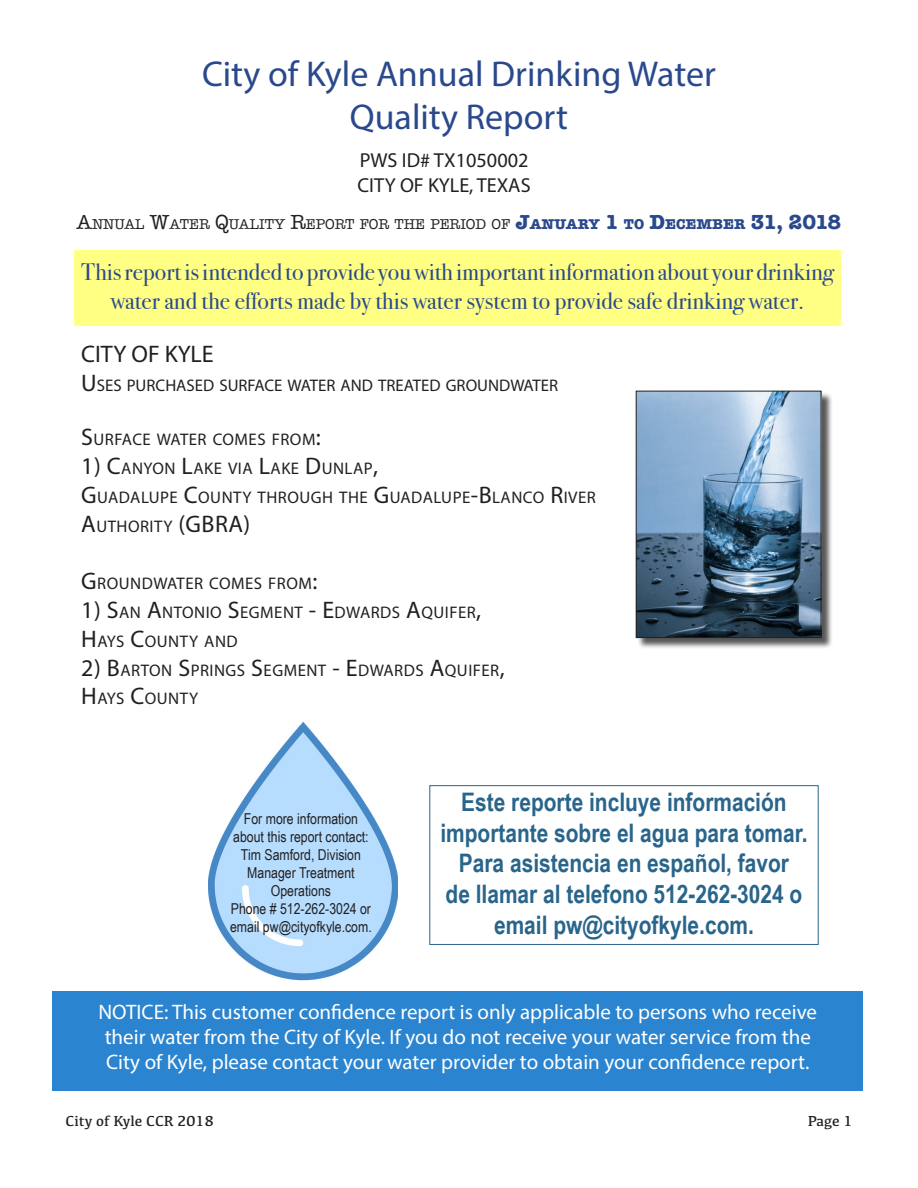
<style>
.page{position:relative;width:918px;height:1188px;background:#fff}
.page>*{position:absolute;margin:0;border:0;box-sizing:border-box;transform-origin:0 0}
.t1{font:36px "Myriad Pro";color:#2a498c}
.t2{font:700 25.5px/30.6px "Arial Narrow";color:#29658b;text-align:center}
.t3{font:24px/28.8px "Bodoni Svty Two OSITCTT";color:#2a498c;text-align:center}
.t4{font:24px "Myriad Pro";color:#231f20}
.t5{font:21px/25.2px "Myriad Pro";color:#fff}
.t6{font:20.25px "Myriad Pro";color:#231f20}
.t7{font:16.8px/28.8px "Myriad Pro";letter-spacing:.03em;color:#231f20}
.t8{font:16.8px "Myriad Pro";color:#231f20}
.t9{font:15px/18px "Arial Narrow";color:#231f20;text-align:center}
.t10{font:15px "Kefa";color:#231f20}
.t11{font:14.7px "American Typewriter";color:#231f20}
.s1{font-size:21px}
.s2{font-weight:700;font-size:21px;color:#2a498c}
.s3{font-weight:700;color:#2a498c}
.s4{font-size:24px}
</style>
<div class="page">
<div style="left:53px;top:992px;width:810px;height:99px;background:#2682ce"></div>
<div style="left:430px;top:785px;width:388px;height:160px;border:1px solid #29658b"></div>
<div style="left:637px;top:392px;width:196px;height:257px;background:#231f20;opacity:.75"></div>
<img style="left:638px;top:393px;width:181px;height:243px">
<div style="left:636px;top:391px;width:185px;height:247px;border:1px solid #231f20"></div>
<img style="left:208px;top:722px;width:189px;height:259px">
<div style="left:75px;top:251px;width:766px;height:75px;background:#ffff84"></div>
<p class="t1" style="left:202px;top:51px;width:515px">City of Kyle Annual Drinking Water</p>
<p class="t1" style="left:350px;top:95px;width:220px">Quality Report</p>
<p class="t6" style="left:360px;top:148px;width:13px">PWS</p>
<p class="t6" style="left:402px;top:148px;width:128px">ID# TX1050002</p>
<p class="t6" style="left:358px;top:172px;width:163px">CITY OF KYLE, TEXAS</p>
<p class="t11" style="left:76px;top:213px;width:767px"><span class="s1">A</span>NNUAL <span class="s1">W</span>ATER <span class="s1">Q</span>UALITY <span class="s1">R</span>EPORT FOR THE PERIOD OF <span class="s2">J</span><span class="s3">ANUARY</span> <span class="s2">1</span> <span class="s3">TO</span> <span class="s2">D</span><span class="s3">ECEMBER</span> <span class="s2">31, 2018</span></p>
<p class="t3" style="left:81px;top:258px;width:754px">This report is intended to provide you with important information about your drinking water and the efforts made by this water system to provide safe drinking water.</p>
<p class="t4" style="left:81px;top:340px;width:134px">CITY OF KYLE</p>
<p class="t8" style="left:81px;top:375px;width:478px"><span class="s4">U</span>SES PURCHASED SURFACE WATER AND TREATED GROU NDWATER</p>
<p class="t7" style="left:81px;top:425px;width:241px"><span class="s4">S</span>URFACE WATER COMES FROM<span class="s4">:</span></p>
<p class="t7" style="left:81px;top:454px;width:516px"><span class="s4">1) C</span>ANYON <span class="s4">L</span>AKE VIA <span class="s4">L</span>AKE <span class="s4">D</span>UNLAP<span class="s4">,<br>G</span>UADALU PE <span class="s4">C</span>OU NTY THROUGH THE <span class="s4">G</span>UADALU PE<span class="s4">-B</span>LANCO <span class="s4">R</span>IVER<br><span class="s4">A</span>UTHORITY <span class="s4">(GBRA)</span></p>
<p class="t7" style="left:81px;top:569px;width:238px"><span class="s4">G</span>ROU NDWATER COMES FROM<span class="s4">:</span></p>
<p class="t7" style="left:81px;top:598px;width:362px"><span class="s4">1) S</span>AN <span class="s4">A</span>NTONIO <span class="s4">S</span>EGMENT <span class="s4">- E</span>DWARDS <span class="s4">A</span>QUIFE</p>
<p class="t7" style="left:467px;top:598px;width:16px">R<span class="s4">,</span></p>
<p class="t7" style="left:81px;top:626px;width:158px"><span class="s4">H</span> AYS <span class="s4">C</span>OU NTY AND</p>
<p class="t7" style="left:81px;top:655px;width:385px"><span class="s4">2) B</span>ARTON <span class="s4">S</span>PRINGS <span class="s4">S</span>EGMENT <span class="s4">- E</span>DWARDS <span class="s4">A</span>QUIFE</p>
<p class="t7" style="left:490px;top:655px;width:16px">R<span class="s4">,</span></p>
<p class="t7" style="left:81px;top:684px;width:109px"><span class="s4">H</span> AYS <span class="s4">C</span>OU NTY</p>
<p class="t9" style="left:233px;top:809px;width:137px">For more information about this report contact:<br>Tim Samford, Division<br>Manager Treatment<br>Operations</p>
<p class="t9" style="left:230px;top:899px;width:143px;text-align:left">Phone # 512-262-3024 or email pw@cityofkyle.com.</p>
<p class="t2" style="left:440px;top:786px;width:369px">Este reporte incluye información importante sobre el agua para tomar.</p>
<p class="t2" style="left:446px;top:847px;width:358px">Para asistencia en español, favor de llamar al telefono 512-262-3024 o email pw@cityofkyle.com.</p>
<p class="t5" style="left:98px;top:999px;width:720px">NOTICE: This customer confidence report is only applicable to persons who receive their water from the City of Kyle. If you do not receive your water service from the<br>City of Kyle, please contact your water provider to obtain your confidence report.</p>
<p class="t10" style="left:65px;top:1111px;width:150px">City of Kyle CCR 2018</p>
<p class="t10" style="left:808px;top:1111px;width:46px">Page 1</p>
</div>
